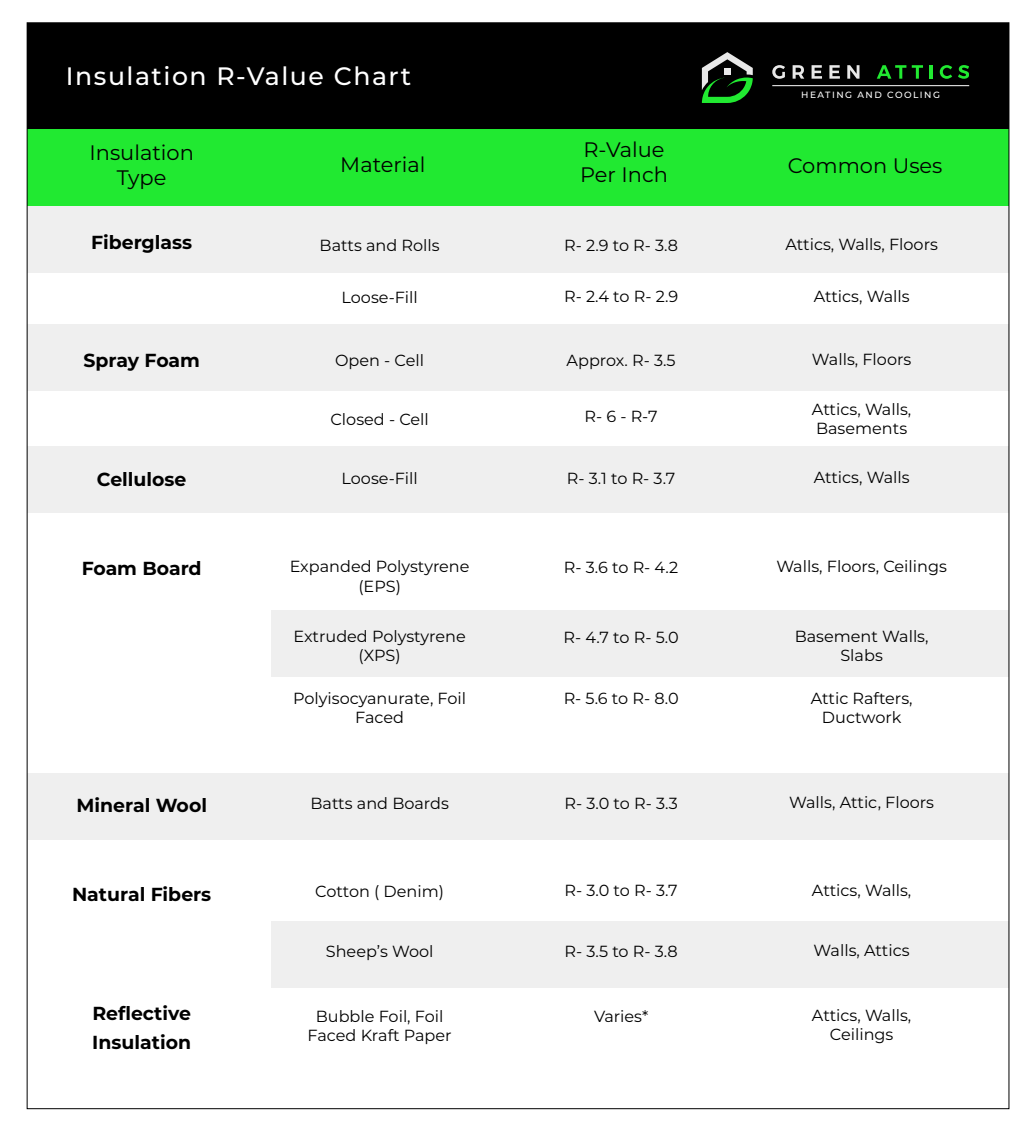
<style>
.page{position:relative;width:1034px;height:1146px;background:#fff}
.page>*{position:absolute;margin:0;border:0;box-sizing:border-box;transform-origin:0 0}
.t1{font:500 25.16px "Montserrat";letter-spacing:.06em;color:#fff}
.t2{font:20.96px/25.1px "Montserrat";color:#000;text-align:center}
.t3{font:700 18.86px/29.6px "Montserrat";color:#000}
.t4{font:16.06px/19.2px "Montserrat";color:#000;text-align:center}
.t5{font:500 9.06px "Montserrat";letter-spacing:.16em;color:#fff}
</style>
<div class="page">
<div style="left:27px;top:23px;width:981px;height:106px;background:#000"></div>
<svg style="left:702px;top:52px;width:50px;height:51px"></svg>
<svg style="left:772px;top:65px;width:13px;height:14px"></svg>
<svg style="left:792px;top:65px;width:12px;height:14px"></svg>
<svg style="left:811px;top:65px;width:11px;height:14px"></svg>
<svg style="left:829px;top:65px;width:11px;height:14px"></svg>
<svg style="left:847px;top:65px;width:12px;height:14px"></svg>
<svg style="left:876px;top:65px;width:47px;height:14px"></svg>
<hr style="left:929px;top:65px;width:3px;height:14px;background:#21e931">
<svg style="left:939px;top:65px;width:13px;height:14px"></svg>
<svg style="left:958px;top:65px;width:11px;height:14px"></svg>
<hr style="left:772px;top:85px;width:197px;height:1px;background:#fff">
<div style="left:28px;top:129px;width:980px;height:77px;background:#21e931"></div>
<div style="left:28px;top:206px;width:980px;height:67px;background:#efefef"></div>
<div style="left:27px;top:324px;width:981px;height:67px;background:#efefef"></div>
<div style="left:271px;top:610px;width:737px;height:66px;background:#efefef"></div>
<div style="left:28px;top:773px;width:980px;height:66px;background:#efefef"></div>
<div style="left:271px;top:921px;width:737px;height:66px;background:#efefef"></div>
<div style="left:27px;top:446px;width:981px;height:66px;background:#efefef"></div>
<h1 class="t1" style="left:66px;top:61px;width:347px">Insulation R-Value Chart</h1>
<h2 class="t2" style="left:89px;top:142px;width:106px">Insulation<br>Type</h2>
<h2 class="t2" style="left:340px;top:153px;width:87px">Material</h2>
<h2 class="t2" style="left:580px;top:139px;width:89px;text-align:left">R-Value<br>Per Inch</h2>
<p class="t5" style="left:801px;top:89px;width:140px">HEATING AND COOLING</p>
<h2 class="t2" style="left:787px;top:154px;width:156px">Common Uses</h2>
<p class="t3" style="left:91px;top:228px;width:102px">Fiberglass</p>
<p class="t4" style="left:319px;top:237px;width:122px">Batts and Rolls</p>
<p class="t4" style="left:564px;top:237px;width:115px">R- 2.9 to R- 3.8</p>
<p class="t4" style="left:785px;top:236px;width:154px">Attics, Walls, Floors</p>
<p class="t4" style="left:341px;top:288px;width:78px">Loose-Fill</p>
<p class="t4" style="left:564px;top:288px;width:116px">R- 2.4 to R- 2.9</p>
<p class="t4" style="left:813px;top:288px;width:97px">Attics, Walls</p>
<p class="t3" style="left:83px;top:347px;width:118px">Spray Foam</p>
<p class="t4" style="left:335px;top:352px;width:90px">Open - Cell</p>
<p class="t4" style="left:566px;top:352px;width:110px">Approx. R- 3.5</p>
<p class="t4" style="left:812px;top:351px;width:101px">Walls, Floors</p>
<p class="t4" style="left:330px;top:410px;width:100px">Closed - Cell</p>
<p class="t4" style="left:584px;top:408px;width:75px">R- 6 - R-7</p>
<p class="t4" style="left:812px;top:401px;width:101px;text-align:left">Attics, Walls,<br>Basements</p>
<p class="t3" style="left:97px;top:465px;width:91px">Cellulose</p>
<p class="t4" style="left:341px;top:470px;width:78px">Loose-Fill</p>
<p class="t4" style="left:567px;top:469px;width:110px">R- 3.1 to R- 3.7</p>
<p class="t4" style="left:813px;top:469px;width:97px">Attics, Walls</p>
<p class="t3" style="left:82px;top:554px;width:121px">Foam Board</p>
<p class="t4" style="left:290px;top:558px;width:181px">Expanded Polystyrene (EPS)</p>
<p class="t4" style="left:564px;top:559px;width:116px">R- 3.6 to R- 4.2</p>
<p class="t4" style="left:776px;top:558px;width:172px">Walls, Floors, Ceilings</p>
<p class="t4" style="left:293px;top:628px;width:174px">Extruded Polystyrene (XPS)</p>
<p class="t4" style="left:563px;top:628px;width:117px">R- 4.7 to R- 5.0</p>
<p class="t4" style="left:794px;top:628px;width:135px">Basement Walls,<br>Slabs</p>
<p class="t4" style="left:293px;top:689px;width:175px">Polyisocyanurate, Foil<br>Faced</p>
<p class="t4" style="left:563px;top:690px;width:116px">R- 5.6 to R- 8.0</p>
<p class="t4" style="left:810px;top:689px;width:103px">Attic Rafters,<br>Ductwork</p>
<p class="t3" style="left:76px;top:791px;width:132px">Mineral Wool</p>
<p class="t4" style="left:310px;top:795px;width:140px">Batts and Boards</p>
<p class="t4" style="left:564px;top:794px;width:115px">R- 3.0 to R- 3.3</p>
<p class="t4" style="left:789px;top:794px;width:146px">Walls, Attic, Floors</p>
<p class="t3" style="left:72px;top:880px;width:141px">Natural Fibers</p>
<p class="t4" style="left:315px;top:882px;width:130px">Cotton ( Denim)</p>
<p class="t4" style="left:564px;top:882px;width:115px">R- 3.0 to R- 3.7</p>
<p class="t4" style="left:812px;top:881px;width:101px">Attics, Walls,</p>
<p class="t4" style="left:326px;top:943px;width:109px">Sheep’s Wool</p>
<p class="t4" style="left:564px;top:942px;width:114px">R- 3.5 to R- 3.8</p>
<p class="t4" style="left:813px;top:942px;width:97px">Walls, Attics</p>
<p class="t3" style="left:92px;top:999px;width:100px">Reflective<br>Insulation</p>
<p class="t4" style="left:308px;top:1007px;width:145px">Bubble Foil, Foil<br>Faced Kraft Paper</p>
<p class="t4" style="left:594px;top:1007px;width:56px">Varies*</p>
<p class="t4" style="left:812px;top:1006px;width:101px">Attics, Walls,<br>Ceilings</p>
</div>
